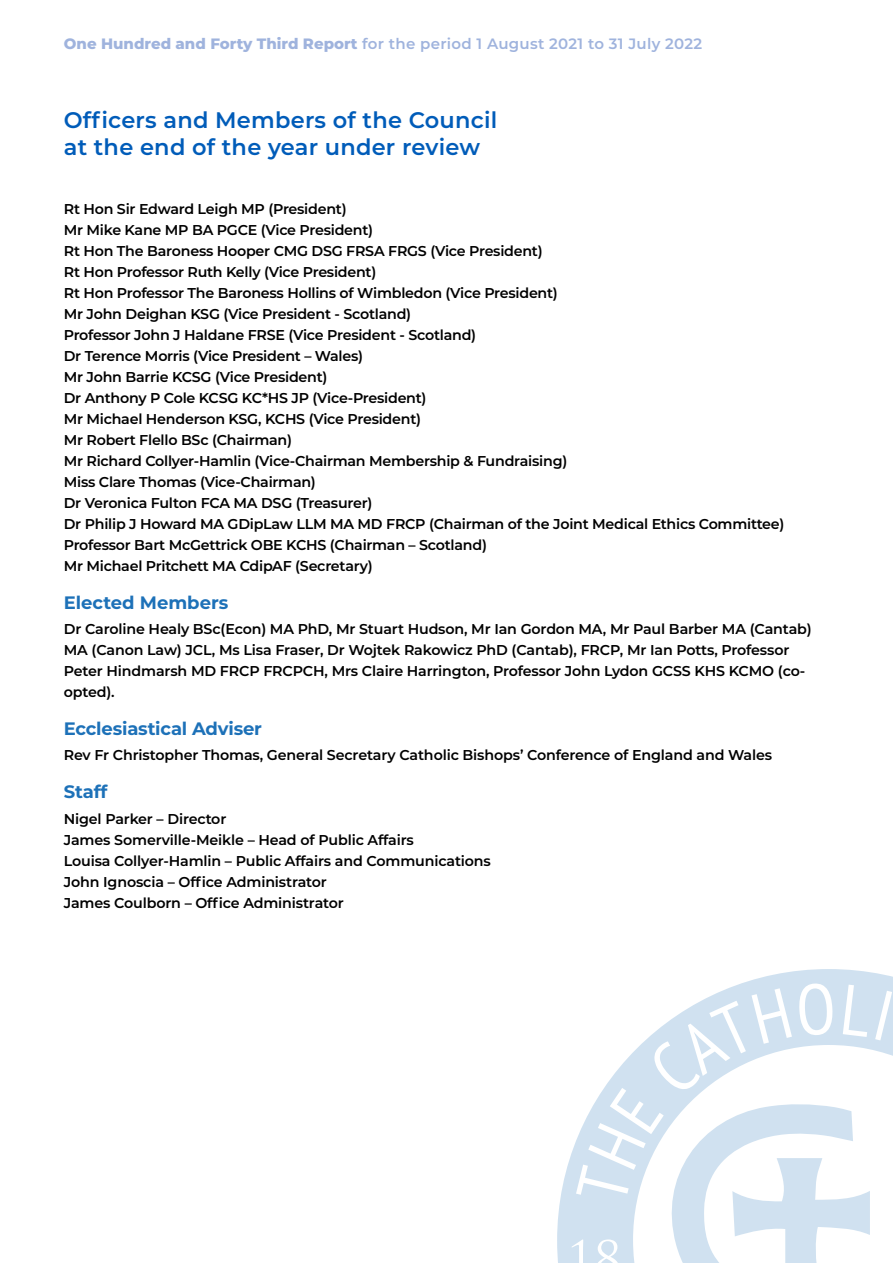
<style>
.page{position:relative;width:893px;height:1263px;background:#fff}
.page>*{position:absolute;margin:0;border:0;box-sizing:border-box;transform-origin:0 0}
.t1{font:600 22.5px/27px "Montserrat";letter-spacing:.01em;color:#005cb9}
.t2{font:700 18px "Montserrat";letter-spacing:-.01em;color:#1d71b8}
.t3{font:600 15px "Montserrat";letter-spacing:.02em;color:#9fb3dd}
.t4{font:600 14.25px/21px "Montserrat";letter-spacing:-.015em;color:#000}
.s1{font-weight:800}
</style>
<div class="page">
<svg style="left:557px;top:969px;width:336px;height:294px"></svg>
<svg style="left:572px;top:983px;width:321px;height:280px"></svg>
<p class="t3" style="left:64px;top:33px;width:640px"><span class="s1">One Hundred and Forty Third Report</span> for the period 1 August 2021 to 31 July 2022</p>
<h1 class="t1" style="left:64px;top:106px;width:435px">Officers and Members of the Council at the end of the year under review</h1>
<p class="t4" style="left:64px;top:197px;width:722px">Rt Hon Sir Edward Leigh MP (President)<br>Mr Mike Kane MP BA PGCE (Vice President)<br>Rt Hon The Baroness Hooper CMG DSG FRSA FRGS (Vice President)<br>Rt Hon Professor Ruth Kelly (Vice President)<br>Rt Hon Professor The Baroness Hollins of Wimbledon (Vice President)<br>Mr John Deighan KSG (Vice President - Scotland)<br>Professor John J Haldane FRSE (Vice President - Scotland)<br>Dr Terence Morris (Vice President – Wales)<br>Mr John Barrie KCSG (Vice President)<br>Dr Anthony P Cole KCSG KC*HS JP (Vice-President)<br>Mr Michael Henderson KSG, KCHS (Vice President)<br>Mr Robert Flello BSc (Chairman)<br>Mr Richard Collyer-Hamlin (Vice-Chairman Membership &amp; Fundraising)<br>Miss Clare Thomas (Vice-Chairman)<br>Dr Veronica Fulton FCA MA DSG (Treasurer)<br>Dr Philip J Howard MA GDipLaw LLM MA MD FRCP (Chairman of the Joint Medical Ethics Committee)<br>Professor Bart McGettrick OBE KCHS (Chairman – Scotland)<br>Mr Michael Pritchett MA CdipAF (Secretary)</p>
<p class="t2" style="left:64px;top:589px;width:166px">Elected Members</p>
<p class="t4" style="left:64px;top:618px;width:749px">Dr Caroline Healy BSc(Econ) MA PhD, Mr Stuart Hudson, Mr Ian Gordon MA, Mr Paul Barber MA (Cantab)<br>MA (Canon Law) JCL, Ms Lisa Fraser, Dr Wojtek Rakowicz PhD (Cantab), FRCP, Mr Ian Potts, Professor Peter Hindmarsh MD FRCP FRCPCH, Mrs Claire Harrington, Professor John Lydon GCSS KHS KCMO (co&shy;opted).</p>
<p class="t2" style="left:64px;top:716px;width:200px">Ecclesiastical Adviser</p>
<p class="t4" style="left:64px;top:744px;width:710px">Rev Fr Christopher Thomas, General Secretary Catholic Bishops’ Conference of England and Wales</p>
<p class="t2" style="left:64px;top:779px;width:45px">Staff</p>
<p class="t4" style="left:64px;top:807px;width:429px">Nigel Parker – Director<br>James Somerville-Meikle – Head of Public Affairs<br>Louisa Collyer-Hamlin – Public Affairs and Communications John Ignoscia – Office Administrator<br>James Coulborn – Office Administrator</p>
</div>
